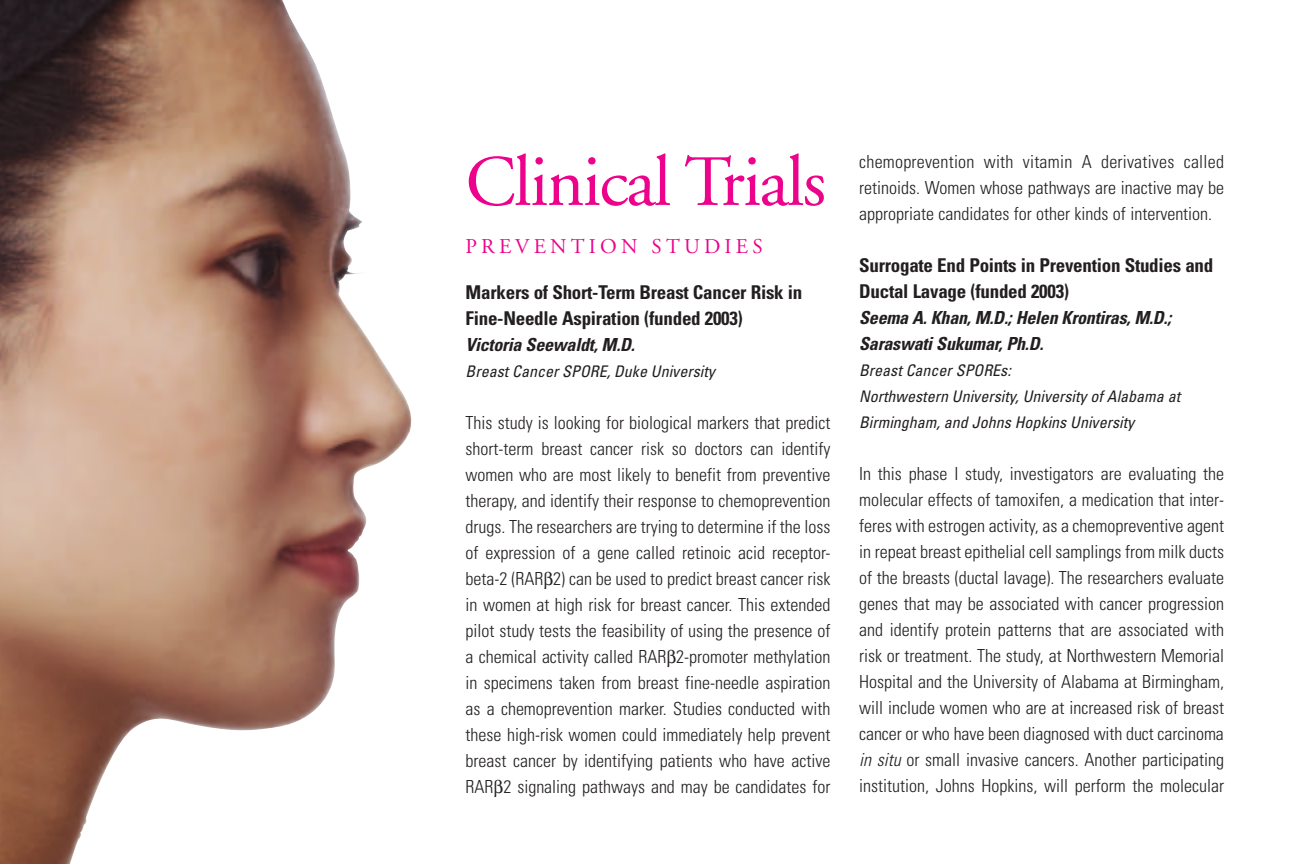
<style>
.page{position:relative;width:1296px;height:864px;background:#fff}
.page>*{position:absolute;margin:0;border:0;box-sizing:border-box;transform-origin:0 0}
.t1{font:72px "Adobe Garamond";letter-spacing:-.025em;color:#ed028c}
.t2{font:21px "Adobe Garamond";letter-spacing:.2em;color:#ed028c}
.t3{font:700 condensed 19px/26px "Univers";letter-spacing:-.015em;color:#231f20}
.t4{font:300 condensed 18px/26px "Univers";color:#231f20;text-align:justify}
.t5{font:italic 700 condensed 18px/26px "Univers";letter-spacing:-.015em;color:#231f20}
.t6{font:italic condensed 16px/26px "Univers";color:#231f20}
.s1{font-style:italic}
</style>
<div class="page">
<img style="left:0;top:0;width:412px;height:864px">
<h1 class="t1" style="left:466px;top:153px;width:362px">Clinical Trials</h1>
<p class="t2" style="left:466px;top:238px;width:299px">PREVENTION STUDIES</p>
<p class="t3" style="left:466px;top:281px;width:338px">Markers of Short-Term Breast Cancer Risk in<br>Fine-Needle Aspiration (funded 2003)</p>
<p class="t5" style="left:466px;top:333px;width:171px">Victoria Seewaldt, M.D.</p>
<p class="t6" style="left:466px;top:360px;width:251px">Breast Cancer SPORE, Duke University</p>
<p class="t4" style="left:466px;top:411px;width:366px">This study is looking for biological markers that predict short-term breast cancer risk so doctors can identify women who are most likely to benefit from preventive therapy, and identify their response to chemoprevention drugs. The researchers are trying to determine if the loss of expression of a gene called retinoic acid receptor&shy;beta-2 (RAR 2) can be used to predict breast cancer risk in women at high risk for breast cancer. This extended pilot study tests the feasibility of using the presence of a chemical activity called RAR 2-promoter methylation in specimens taken from breast fine-needle aspiration as a chemoprevention marker. Studies conducted with these high-risk women could immediately help prevent breast cancer by identifying patients who have active RAR 2 signaling pathways and may be candidates for</p>
<p class="t4" style="left:859px;top:150px;width:366px">chemoprevention with vitamin A derivatives called retinoids. Women whose pathways are inactive may be appropriate candidates for other kinds of intervention.</p>
<p class="t3" style="left:859px;top:254px;width:356px">Surrogate End Points in Prevention Studies and<br>Ductal Lavage (funded 2003)</p>
<p class="t5" style="left:859px;top:306px;width:314px">Seema A. Khan, M.D.; Helen Krontiras, M.D.;<br>Saraswati Sukumar, Ph.D.</p>
<p class="t6" style="left:859px;top:359px;width:323px">Breast Cancer SPOREs:<br>Northwestern University, University of Alabama at<br>Birmingham, and Johns Hopkins University</p>
<p class="t4" style="left:859px;top:462px;width:366px">In this phase I study, investigators are evaluating the molecular effects of tamoxifen, a medication that inter&shy;feres with estrogen activity, as a chemopreventive agent in repeat breast epithelial cell samplings from milk ducts of the breasts (ductal lavage). The researchers evaluate genes that may be associated with cancer progression and identify protein patterns that are associated with risk or treatment. The study, at Northwestern Memorial Hospital and the University of Alabama at Birmingham, will include women who are at increased risk of breast cancer or who have been diagnosed with duct carcinoma <span class="s1">in situ</span> or small invasive cancers. Another participating institution, Johns Hopkins, will perform the molecular</p>
</div>
